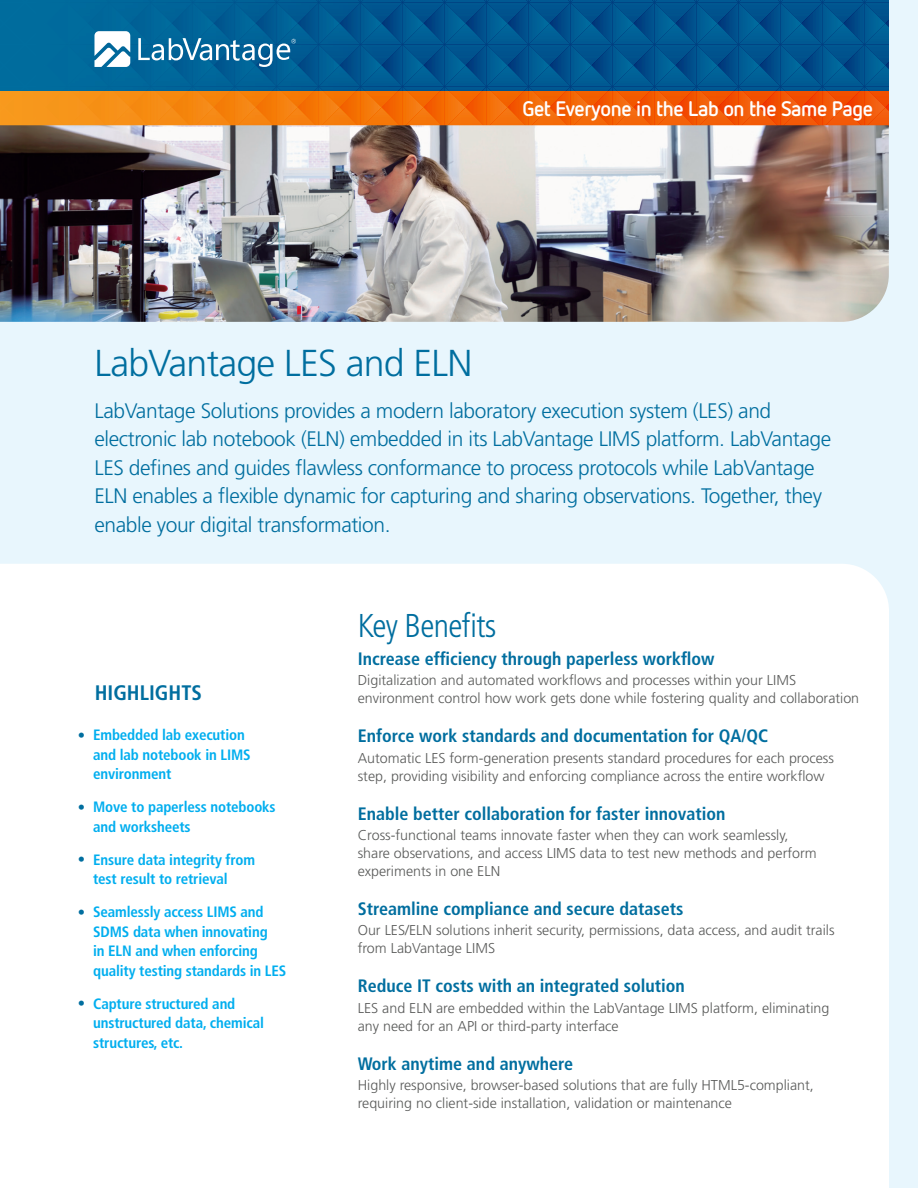
<style>
.page{position:relative;width:918px;height:1188px;background:#e8f6fd}
.page>*{position:absolute;margin:0;border:0;box-sizing:border-box;transform-origin:0 0}
.Main_Title{font:300 37.5px "Frutiger";letter-spacing:-.02em;color:#006e9f}
.Section_Head-rule{font:300 condensed 33px "Frutiger";letter-spacing:-.02em;color:#006e9f}
.Sub_Title{font:300 21px/28.5px "Frutiger";letter-spacing:-.02em;color:#006e9f}
.Tagline{font:700 21px "Netto OT";letter-spacing:-.02em;color:#fff}
.Sidebar_head{font:700 condensed 21px "Frutiger";color:#006e9f}
._1_Head{font:700 condensed 18px "Frutiger";color:#006e9f}
.t1{font:700 condensed 15px/19.5px "Frutiger";letter-spacing:-.01em;color:#00aeef}
.body_1st_para{font:300 14.25px/18px "Frutiger";color:#595a59}
.s1{font-family:"Gotham";font-weight:400;font-stretch:normal;font-size:19.5px;color:#006e9f}
</style>
<div class="page">
<div style="left:0;top:564px;width:889px;height:624px;background:#fff"></div>
<svg style="left:0;top:0;width:889px;height:125px;background:#465f6a"></svg>
<svg style="left:94px;top:31px;width:36px;height:36px"></svg>
<svg style="left:138px;top:38px;width:158px;height:29px;background:#3a84ae"></svg>
<img style="left:0;top:125px;width:889px;height:197px">
<p class="Tagline" style="left:522px;top:96px;width:352px">Get Everyone in the Lab on the Same Page</p>
<p class="Main_Title" style="left:94px;top:342px;width:380px">LabVantage LES and ELN</p>
<p class="Sub_Title" style="left:94px;top:397px;width:738px">LabVantage Solutions provides a modern laboratory execution system (LES) and electronic lab notebook (ELN) embedded in its LabVantage LIMS platform. LabVantage LES defines and guides flawless conformance to process protocols while LabVantage ELN enables a flexible dynamic for capturing and sharing observations. Together, they enable your digital transformation.</p>
<p class="Sidebar_head" style="left:95px;top:681px;width:109px">HIGHLIGHTS</p>
<p class="t1" style="left:93px;top:725px;width:159px;text-indent:-16px"><span class="s1">•</span> Embedded lab execution and lab notebook in LIMS environment</p>
<p class="t1" style="left:93px;top:797px;width:184px;text-indent:-16px"><span class="s1">•</span> Move to paperless notebooks and worksheets</p>
<p class="t1" style="left:93px;top:850px;width:163px;text-indent:-16px"><span class="s1">•</span> Ensure data integrity from test result to retrieval</p>
<p class="t1" style="left:93px;top:902px;width:195px;text-indent:-16px"><span class="s1">•</span> Seamlessly access LIMS and<br>SDMS data when innovating<br>in ELN and when enforcing quality testing standards in LES</p>
<p class="t1" style="left:93px;top:994px;width:172px;text-indent:-16px"><span class="s1">•</span> Capture structured and unstructured data, chemical structures, etc.</p>
<p class="Section_Head-rule" style="left:358px;top:607px;width:140px">Key Benefits</p>
<p class="_1_Head" style="left:358px;top:648px;width:358px">Increase efficiency through paperless workflow</p>
<p class="body_1st_para" style="left:358px;top:671px;width:503px">Digitalization and automated workflows and processes within your LIMS environment control how work gets done while fostering quality and collaboration</p>
<p class="_1_Head" style="left:358px;top:725px;width:412px">Enforce work standards and documentation for QA/QC</p>
<p class="body_1st_para" style="left:358px;top:749px;width:478px">Automatic LES form-generation presents standard procedures for each process step, providing visibility and enforcing compliance across the entire workflow</p>
<p class="_1_Head" style="left:358px;top:803px;width:369px">Enable better collaboration for faster innovation</p>
<p class="body_1st_para" style="left:358px;top:826px;width:460px">Cross-functional teams innovate faster when they can work seamlessly, share observations, and access LIMS data to test new methods and perform experiments in one ELN</p>
<p class="_1_Head" style="left:358px;top:898px;width:327px">Streamline compliance and secure datasets</p>
<p class="body_1st_para" style="left:358px;top:922px;width:478px">Our LES/ELN solutions inherit security, permissions, data access, and audit trails from LabVantage LIMS</p>
<p class="_1_Head" style="left:358px;top:976px;width:329px">Reduce IT costs with an integrated solution</p>
<p class="body_1st_para" style="left:358px;top:999px;width:473px">LES and ELN are embedded within the LabVantage LIMS platform, eliminating any need for an API or third-party interface</p>
<p class="_1_Head" style="left:358px;top:1053px;width:217px">Work anytime and anywhere</p>
<p class="body_1st_para" style="left:358px;top:1077px;width:458px">Highly responsive, browser-based solutions that are fully HTML5-compliant, requiring no client-side installation, validation or maintenance</p>
</div>
